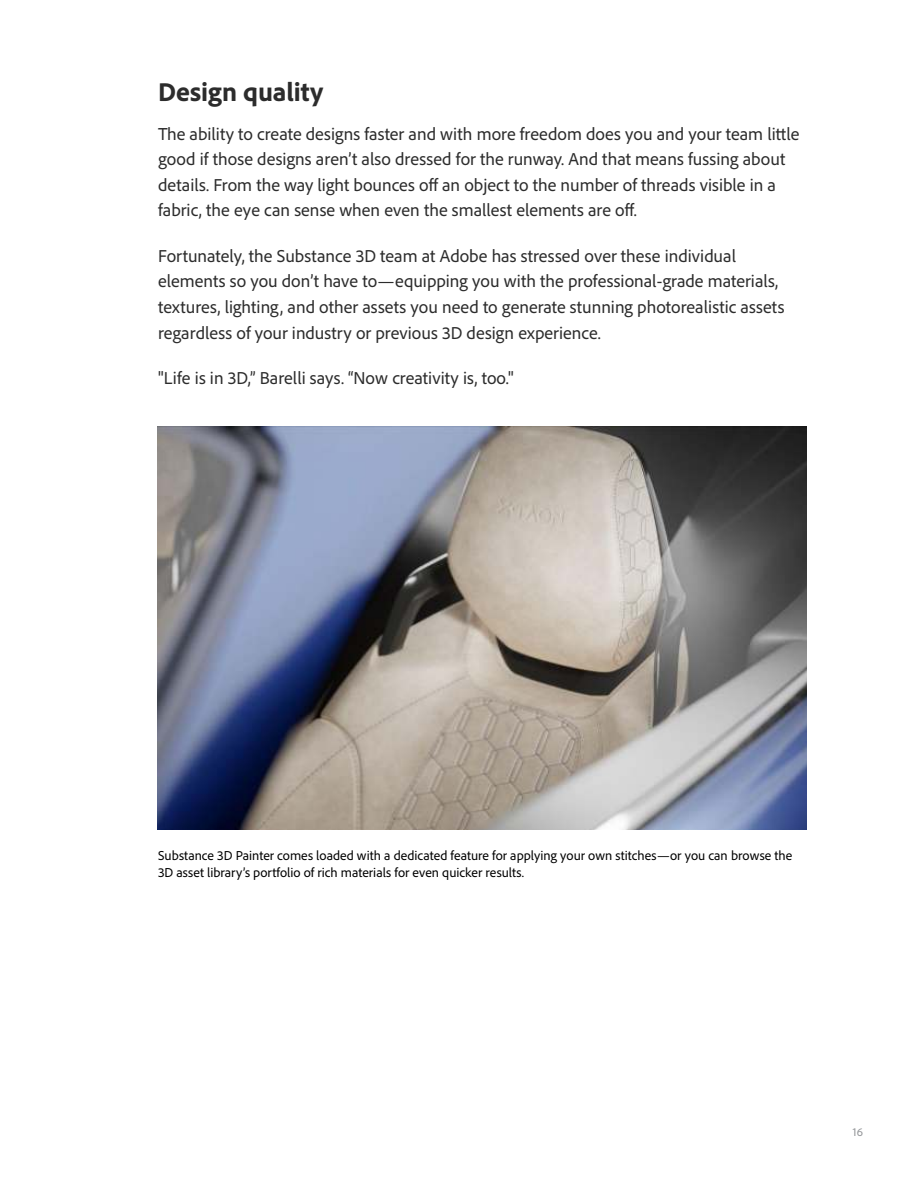
<style>
.page{position:relative;width:918px;height:1188px;background:#fff}
.page>*{position:absolute;margin:0;border:0;box-sizing:border-box;transform-origin:0 0}
.t1{font:800 27px "Adobe Clean";letter-spacing:-.005em;color:#2c2c2c}
.t2{font:18px/25.5px "Adobe Clean";color:#2c2c2c}
.t3{font:13.5px/16.2px "Adobe Clean";color:#000}
.t4{font:12px "Adobe Clean";color:#939598}
</style>
<div class="page">
<img style="left:158px;top:427px;width:649px;height:403px">
<h1 class="t1" style="left:158px;top:81px;width:167px">Design quality</h1>
<p class="t2" style="left:158px;top:123px;width:643px">The ability to create designs faster and with more freedom does you and your team little good if those designs aren’t also dressed for the runway. And that means fussing about details. From the way light bounces off an object to the number of threads visible in a fabric, the eye can sense when even the smallest elements are off.</p>
<p class="t2" style="left:158px;top:245px;width:628px">Fortunately, the Substance 3D team at Adobe has stressed over these individual elements so you don’t have to—equipping you with the professional-grade materials, textures, lighting, and other assets you need to generate stunning photorealistic assets regardless of your industry or previous 3D design experience.</p>
<p class="t2" style="left:158px;top:367px;width:357px">"Life is in 3D,” Barelli says. “Now creativity is, too."</p>
<p class="t3" style="left:158px;top:849px;width:636px">Substance 3D Painter comes loaded with a dedicated feature for applying your own stitches—or you can browse the<br>3D asset library’s portfolio of rich materials for even quicker results.</p>
<p class="t4" style="left:853px;top:1127px;width:12px">16</p>
</div>
